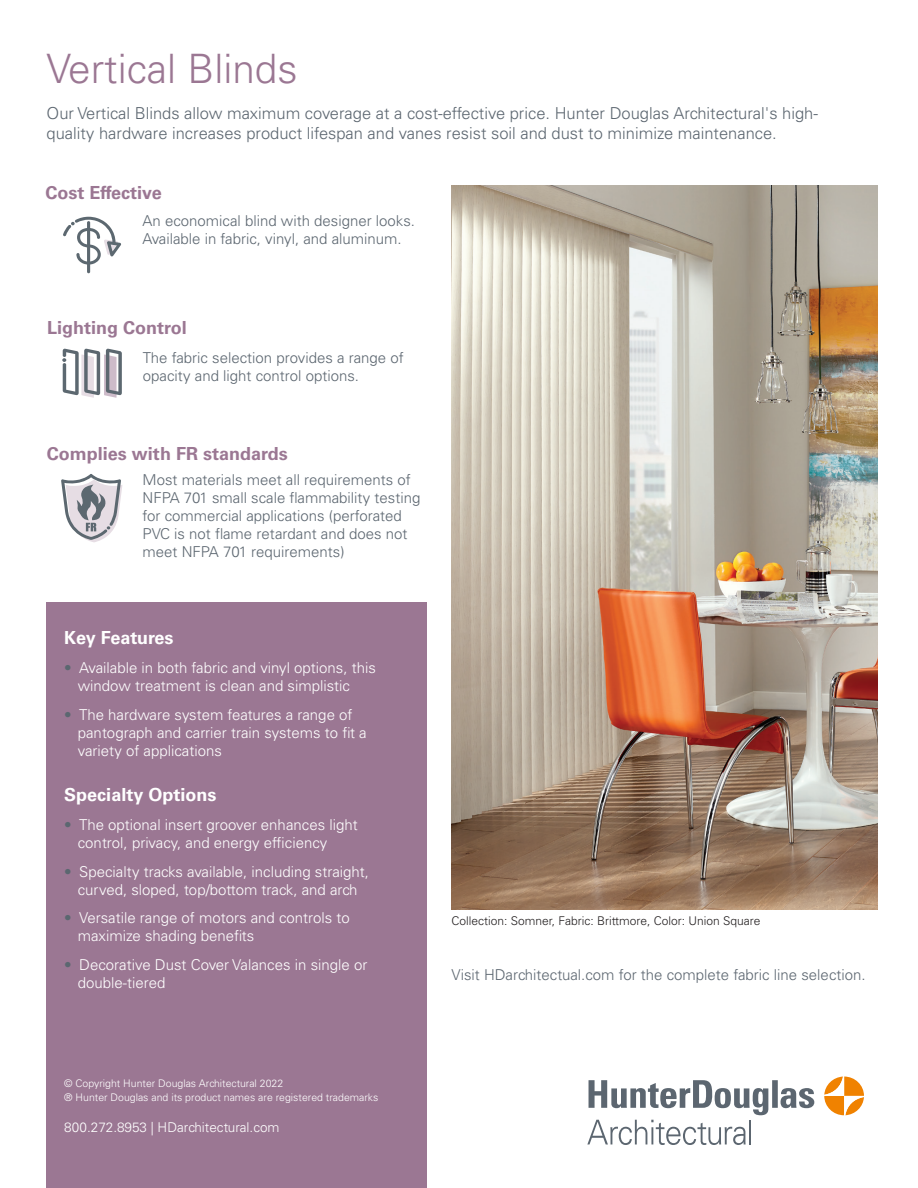
<style>
.page{position:relative;width:918px;height:1188px;background:#fff}
.page>*{position:absolute;margin:0;border:0;box-sizing:border-box;transform-origin:0 0}
.t1{font:300 40.5px "Univers LT Std";color:#9b7793}
.t2{font:700 18px "Univers LT Std";color:#9b7793}
.t3{font:700 18px "Univers LT Std";color:#fff}
.t4{font:300 16.5px/19.8px "Univers LT Std";color:#5c6670}
.t5{font:300 15px/18px "Univers LT Std";color:#fff}
.t6{font:300 15px/18px "Univers LT Std";color:#5c6670}
.t7{font:300 13.5px "Univers LT Std";color:#fff}
.t8{font:300 12px "Univers LT Std";color:#231f20}
.t9{font:300 10.5px "Univers LT Std";color:#fff}
.s1{color:#5b6770}
</style>
<div class="page">
<div style="left:46px;top:603px;width:381px;height:585px;background:#9b7793"></div>
<svg style="left:824px;top:1077px;width:40px;height:38px"></svg>
<svg style="left:587px;top:1080px;width:227px;height:65px"></svg>
<hr style="left:87px;top:221px;width:3px;height:52px;background:#5c6870;border-radius:2px">
<svg style="left:63px;top:217px;width:58px;height:48px"></svg>
<svg style="left:61px;top:474px;width:61px;height:68px"></svg>
<svg style="left:62px;top:349px;width:60px;height:49px"></svg>
<img style="left:452px;top:186px;width:426px;height:723px">
<p class="t1" style="left:46px;top:45px;width:253px">Vertical Blinds</p>
<p class="t4" style="left:46px;top:103px;width:773px">Our Vertical Blinds allow maximum coverage at a cost-effective price. Hunter Douglas Architectural's high&shy;quality hardware increases product lifespan and vanes resist soil and dust to minimize maintenance.</p>
<p class="t2" style="left:45px;top:182px;width:118px">Cost Effective</p>
<p class="t6" style="left:143px;top:212px;width:274px">An economical blind with designer looks.<br>Available in fabric, vinyl, and aluminum.</p>
<p class="t2" style="left:47px;top:317px;width:141px">Lighting Control</p>
<p class="t6" style="left:143px;top:348px;width:262px">The fabric selection provides a range of opacity and light control options.</p>
<p class="t2" style="left:47px;top:443px;width:242px">Complies with FR standards</p>
<p class="t6" style="left:143px;top:470px;width:279px">Most materials meet all requirements of NFPA 701 small scale flammability testing for commercial applications (perforated PVC is not flame retardant and does not meet NFPA 701 requirements)</p>
<p class="t3" style="left:64px;top:627px;width:111px">Key Features</p>
<p class="t5" style="left:78px;top:659px;width:300px;text-indent:-14px"><span class="s1">•</span> Available in both fabric and vinyl options, this window treatment is clean and simplistic</p>
<p class="t5" style="left:78px;top:706px;width:290px;text-indent:-14px"><span class="s1">•</span> The hardware system features a range of pantograph and carrier train systems to fit a variety of applications</p>
<p class="t3" style="left:64px;top:784px;width:154px">Specialty Options</p>
<p class="t5" style="left:78px;top:816px;width:281px;text-indent:-14px"><span class="s1">•</span> The optional insert groover enhances light control, privacy, and energy efficiency</p>
<p class="t5" style="left:64px;top:862px;width:306px;text-align:center"><span class="s1">•</span> Specialty tracks available, including straight, curved, sloped, top/bottom track, and arch</p>
<p class="t5" style="left:78px;top:909px;width:274px;text-indent:-14px"><span class="s1">•</span> Versatile range of motors and controls to maximize shading benefits</p>
<p class="t5" style="left:78px;top:956px;width:291px;text-indent:-14px"><span class="s1">•</span> Decorative Dust Cover Valances in single or double-tiered</p>
<p class="t8" style="left:452px;top:913px;width:311px">Collection: Somner, Fabric: Brittmore, Color: Union Square</p>
<p class="t6" style="left:452px;top:966px;width:416px">Visit HDarchitectual.com for the complete fabric line selection.</p>
<p class="t9" style="left:64px;top:1077px;width:220px">© Copyright Hunter Douglas Architectural 2022</p>
<p class="t9" style="left:64px;top:1091px;width:316px">® Hunter Douglas and its product names are registered trademarks</p>
<p class="t7" style="left:64px;top:1119px;width:217px">800.272.8953 | HDarchitectural.com</p>
</div>
